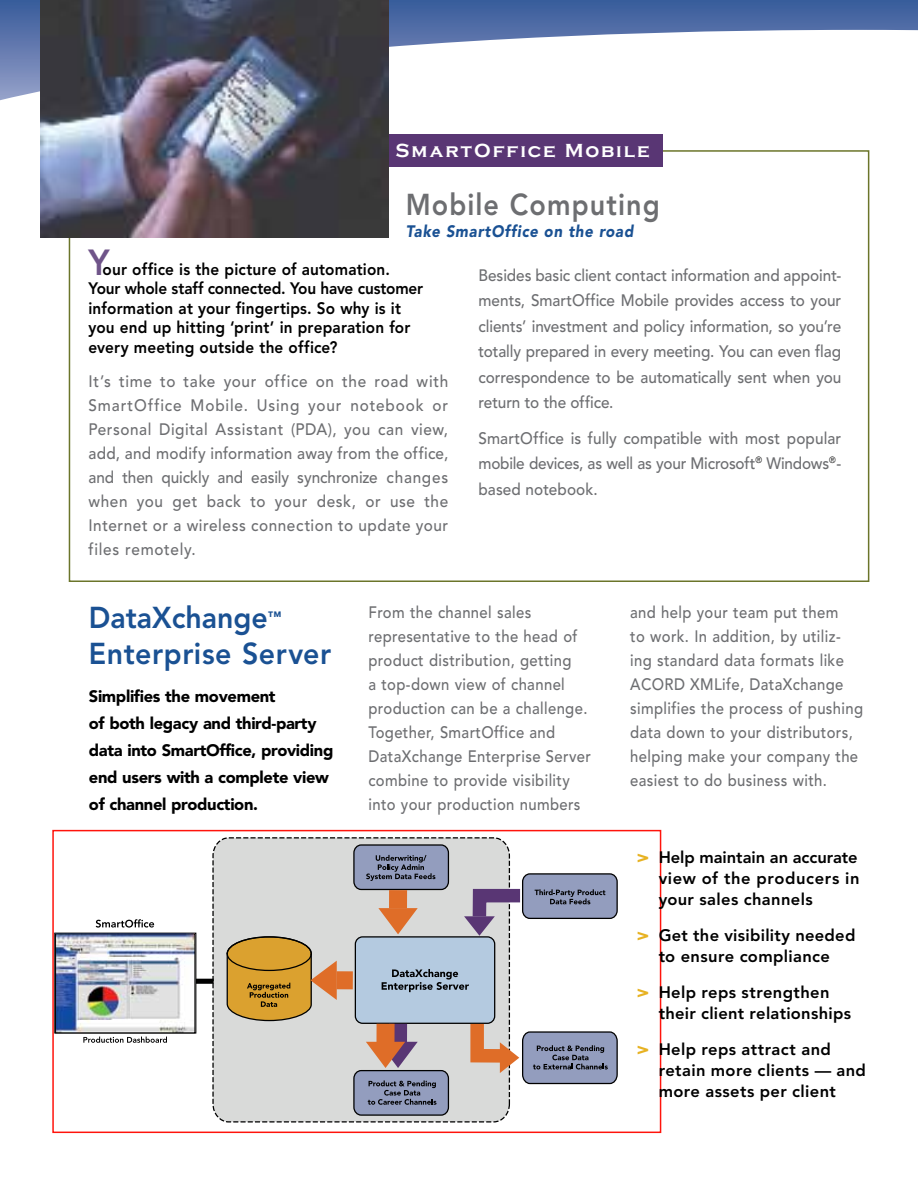
<style>
.page{position:relative;width:918px;height:1188px;background:#fff}
.page>*{position:absolute;margin:0;border:0;box-sizing:border-box;transform-origin:0 0}
.t1{font:800 30px "Avenir LT Std";letter-spacing:.01em;color:#1a5193;scale:.95 1}
.t2{font:800 30px "Avenir LT Std";letter-spacing:.04em;color:#6d6e71;scale:.9 1}
.t3{font:700 19.5px "Copperplate Gothic";letter-spacing:.1em;color:#fff}
.t4{font:500 16.5px/24px "Avenir LT Std";letter-spacing:.025em;color:#6d6e71;text-align:justify;scale:.93 1}
.t5{font:500 16.5px/24px "Avenir LT Std";letter-spacing:.025em;color:#6d6e71;scale:.9 1}
.t6{font:800 16.5px/21px "Avenir LT Std";letter-spacing:.015em;color:#000}
.t7{font:800 16.5px/19.5px "Avenir LT Std";letter-spacing:.015em;color:#000;scale:.93 1}
.t8{font:900 16.5px/27px "Avenir LT Std";letter-spacing:-.02em;color:#000}
.t9{font:italic 900 16.5px "Avenir LT Std";letter-spacing:.05em;color:#1a5193;scale:.9 1}
.t10{font:800 13.5px "Avenir LT Std";color:#1a5193}
.s1{font-size:36px;color:#6f5489}
.s2{font-weight:900;color:#e7b222}
</style>
<div class="page">
<div style="left:212px;top:837px;width:298px;height:286px;background:#d9dad9"></div>
<div style="left:194px;top:979px;width:20px;height:5px;background:#000"></div>
<div style="left:354px;top:845px;width:94px;height:44px;background:#939dbe;border-radius:8px"></div>
<div style="left:353px;top:844px;width:96px;height:46px;border:1px solid #000;border-radius:8px"></div>
<div style="left:354px;top:1071px;width:94px;height:44px;background:#939dbe;border-radius:8px"></div>
<div style="left:353px;top:1070px;width:96px;height:46px;border:1px solid #000;border-radius:8px"></div>
<svg style="left:96px;top:919px;width:58px;height:9px"></svg>
<div style="left:355px;top:937px;width:140px;height:86px;background:#b4cae0;border-radius:7px"></div>
<div style="left:355px;top:936px;width:140px;height:88px;border:1px solid #000;border-radius:7px"></div>
<svg style="left:382px;top:969px;width:87px;height:23px"></svg>
<svg style="left:83px;top:1037px;width:84px;height:6px"></svg>
<div style="left:523px;top:874px;width:94px;height:44px;background:#939dbe;border-radius:8px"></div>
<div style="left:522px;top:873px;width:96px;height:46px;border:1px solid #000;border-radius:8px"></div>
<svg style="left:366px;top:855px;width:69px;height:26px"></svg>
<svg style="left:368px;top:1080px;width:69px;height:25px"></svg>
<img style="left:57px;top:936px;width:136px;height:95px">
<div style="left:52px;top:830px;width:609px;height:303px;border:2px solid #ff140c"></div>
<svg style="left:0;top:0;width:918px;height:30px;background:#4565a1"></svg>
<svg style="left:0;top:30px;width:918px;height:293px"></svg>
<div style="left:375px;top:135px;width:288px;height:32px;background:#593674"></div>
<img style="left:40px;top:0;width:349px;height:238px">
<svg style="left:464px;top:882px;width:141px;height:54px"></svg>
<svg style="left:464px;top:1010px;width:154px;height:75px"></svg>
<div style="left:389px;top:890px;width:18px;height:18px;background:#df6d28"></div>
<svg style="left:378px;top:908px;width:40px;height:26px"></svg>
<div style="left:389px;top:1024px;width:18px;height:18px;background:#593674"></div>
<div style="left:376px;top:1024px;width:19px;height:18px;background:#df6d28"></div>
<svg style="left:366px;top:1042px;width:52px;height:26px"></svg>
<div style="left:337px;top:971px;width:16px;height:18px;background:#df6d28"></div>
<svg style="left:226px;top:936px;width:111px;height:86px;background:#c89f55"></svg>
<p class="t3" style="left:396px;top:140px;width:255px">SmartOffice Mobile</p>
<p class="t2" style="left:406px;top:187px;width:284px">Mobile Computing</p>
<p class="t9" style="left:406px;top:222px;width:254px">Take SmartOffice on the road</p>
<p class="t4" style="left:478px;top:263px;width:392px;line-height:25.5px">Besides basic client contact information and appoint&shy;ments, SmartOffice Mobile provides access to your clients’ investment and policy information, so you’re totally prepared in every meeting. You can even flag correspondence to be automatically sent when you return to the office.</p>
<p class="t4" style="left:478px;top:426px;width:392px;line-height:25.5px">SmartOffice is fully compatible with most popular mobile devices, as well as your Microsoft<sup>®</sup> Windows<sup>®</sup>- based notebook.</p>
<p class="t7" style="left:88px;top:259px;width:361px"><span class="s1">Y</span>our office is the picture of automation.<br>Your whole staff connected. You have customer information at your fingertips. So why is it you end up hitting ‘print’ in preparation for every meeting outside the office?</p>
<p class="t4" style="left:88px;top:369px;width:388px">It’s time to take your office on the road with SmartOffice Mobile. Using your notebook or Personal Digital Assistant (PDA), you can view, add, and modify information away from the office, and then quickly and easily synchronize changes when you get back to your desk, or use the Internet or a wireless connection to update your files remotely.</p>
<p class="t1" style="left:89px;top:600px;width:190px">DataXchange</p>
<p class="t10" style="left:268px;top:608px;width:15px">™</p>
<p class="t1" style="left:89px;top:636px;width:257px">Enterprise Server</p>
<p class="t8" style="left:89px;top:682px;width:246px">Simplifies the movement<br>of both legacy and third-party data into SmartOffice, providing end users with a complete view of channel production.</p>
<p class="t5" style="left:368px;top:601px;width:249px">From the channel sales representative to the head of product distribution, getting<br>a top-down view of channel production can be a challenge.<br>Together, SmartOffice and<br>DataXchange Enterprise Server combine to provide visibility into your production numbers</p>
<p class="t5" style="left:630px;top:601px;width:260px">and help your team put them<br>to work. In addition, by utiliz&shy;ing standard data formats like<br>ACORD XMLife, DataXchange simplifies the process of pushing data down to your distributors, helping make your company the easiest to do business with.</p>
<p class="t6" style="left:659px;top:847px;width:202px;text-indent:-22px"><span class="s2">&gt;</span> Help maintain an accurate view of the producers in your sales channels</p>
<p class="t6" style="left:636px;top:925px;width:221px;text-align:center"><span class="s2">&gt;</span> Get the visibility needed to ensure compliance</p>
<p class="t6" style="left:659px;top:982px;width:194px;text-indent:-22px"><span class="s2">&gt;</span> Help reps strengthen their client relationships</p>
<p class="t6" style="left:659px;top:1039px;width:209px;text-indent:-22px"><span class="s2">&gt;</span> Help reps attract and retain more clients — and more assets per client</p>
</div>
